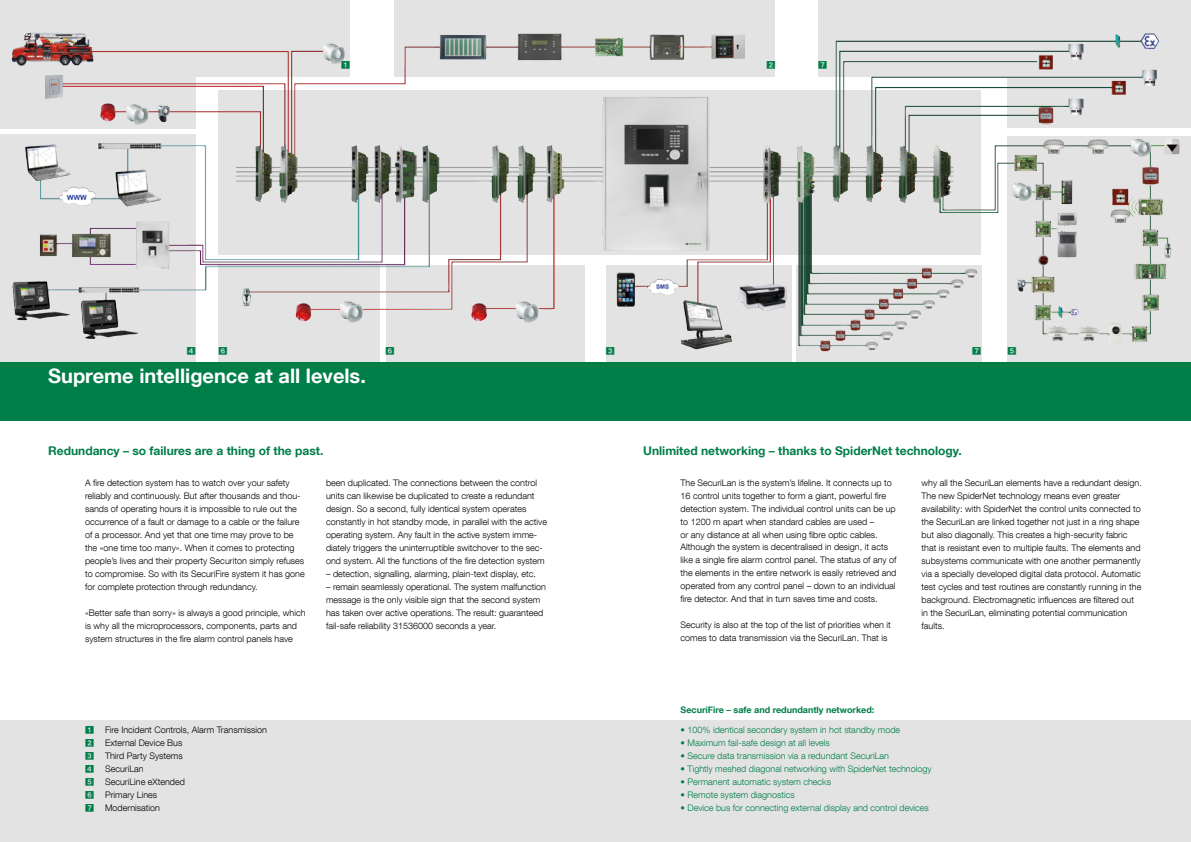
<style>
.page{position:relative;width:1191px;height:842px;background:#fff}
.page>*{position:absolute;margin:0;border:0;box-sizing:border-box;transform-origin:0 0}
.t1{font:700 20px "Helvetica Neue LT Com";color:#fff}
.t2{font:700 12px "Helvetica Neue LT Com";color:#007e48}
.t3{font:300 9px/13px "Helvetica Neue LT Com";color:#000}
.t4{font:300 9px "Helvetica Neue LT Com";color:#007e48}
.t5{font:700 9px "Helvetica Neue LT Com";color:#007e48}
.t6{font:9px "Bundesbahn Pi One";color:#007e48}
.s1{font-family:"Bundesbahn Pi One";font-weight:400;color:#007e48}
</style>
<div class="page">
<div style="left:0;top:720px;width:1191px;height:122px;background:#e3e3e3"></div>
<div style="left:0;top:0;width:196px;height:129px;background:#e3e3e3"></div>
<div style="left:1007px;top:0;width:184px;height:128px;background:#e3e3e3"></div>
<svg style="left:218px;top:91px;width:763px;height:164px;background:#cecfcd"></svg>
<svg style="left:1007px;top:136px;width:184px;height:285px;background:#d2d3d0"></svg>
<svg style="left:0;top:135px;width:196px;height:286px;background:#ccc"></svg>
<div style="left:218px;top:265px;width:162px;height:156px;background:#e3e3e3"></div>
<div style="left:386px;top:265px;width:198px;height:156px;background:#e3e3e3"></div>
<svg style="left:796px;top:265px;width:185px;height:97px;background:#d0d1cf"></svg>
<svg style="left:606px;top:265px;width:185px;height:97px;background:#cececf"></svg>
<div style="left:818px;top:0;width:373px;height:77px;background:#e3e3e3"></div>
<svg style="left:394px;top:0;width:381px;height:77px;background:#cfd0cf"></svg>
<div style="left:0;top:0;width:350px;height:77px;background:#e3e3e3"></div>
<img style="left:11px;top:32px;width:277px;height:171px">
<div style="left:0;top:362px;width:1191px;height:58px;background:#007e48"></div>
<p class="t6" style="left:341px;top:61px;width:10px">1</p>
<p class="t6" style="left:766px;top:61px;width:10px">2</p>
<p class="t6" style="left:818px;top:61px;width:10px">7</p>
<p class="t6" style="left:187px;top:346px;width:10px">4</p>
<p class="t6" style="left:218px;top:346px;width:10px">6</p>
<p class="t6" style="left:386px;top:346px;width:10px">6</p>
<p class="t6" style="left:606px;top:346px;width:10px">3</p>
<p class="t6" style="left:972px;top:346px;width:10px">7</p>
<p class="t6" style="left:1007px;top:346px;width:10px">5</p>
<h1 class="t1" style="left:48px;top:363px;width:319px">Supreme intelligence at all levels.</h1>
<h2 class="t2" style="left:48px;top:443px;width:277px">Redundancy – so failures are a thing of the past.</h2>
<h2 class="t2" style="left:643px;top:443px;width:320px">Unlimited networking – thanks to SpiderNet technology.</h2>
<p class="t3" style="left:921px;top:476px;width:222px">why all the SecuriLan elements have a redundant design.<br>The new SpiderNet technology means even greater availability: with SpiderNet the control units connected to the SecuriLan are linked together not just in a ring shape but also diagonally. This creates a high-security fabric that is resistant even to multiple faults. The elements and subsystems communicate with one another permanently via a specially developed digital data protocol. Automatic test cycles and test routines are constantly running in the background. Electromagnetic influences are filtered out in the SecuriLan, eliminating potential communication faults.</p>
<p class="t3" style="left:680px;top:476px;width:217px">The SecuriLan is the system’s lifeline. It connects up to 16 control units together to form a giant, powerful fire detection system. The individual control units can be up to 1200 m apart when standard cables are used –<br>or any distance at all when using fibre optic cables.<br>Although the system is decentralised in design, it acts like a single fire alarm control panel. The status of any of the elements in the entire network is easily retrieved and operated from any control panel – down to an individual fire detector. And that in turn saves time and costs.</p>
<p class="t3" style="left:680px;top:619px;width:212px">Security is also at the top of the list of priorities when it comes to data transmission via the SecuriLan. That is</p>
<p class="t3" style="left:85px;top:476px;width:221px">A fire detection system has to watch over your safety reliably and continuously. But after thousands and thou&shy;sands of operating hours it is impossible to rule out the occurrence of a fault or damage to a cable or the failure of a processor. And yet that one time may prove to be the «one time too many». When it comes to protecting people’s lives and their property Securiton simply refuses to compromise. So with its SecuriFire system it has gone for complete protection through redundancy.</p>
<p class="t3" style="left:85px;top:606px;width:222px">«Better safe than sorry» is always a good principle, which is why all the microprocessors, components, parts and system structures in the fire alarm control panels have</p>
<p class="t3" style="left:326px;top:476px;width:222px">been duplicated. The connections between the control units can likewise be duplicated to create a redundant design. So a second, fully identical system operates constantly in hot standby mode, in parallel with the active operating system. Any fault in the active system imme&shy;diately triggers the uninterruptible switchover to the sec&shy;ond system. All the functions of the fire detection system</p>
<p class="t3" style="left:326px;top:567px;width:211px">– detection, signalling, alarming, plain-text display, etc.</p>
<p class="t3" style="left:326px;top:580px;width:221px">– remain seamlessly operational. The system malfunction message is the only visible sign that the second system has taken over active operations. The result: guaranteed fail-safe reliability 31536000 seconds a year.</p>
<p class="t3" style="left:85px;top:723px;width:183px;text-indent:20px">Fire Incident Controls, Alarm Transmission<br><span class="s1">2</span> External Device Bus<br><span class="s1">3</span> Third Party Systems<br><span class="s1">4</span> SecuriLan<br><span class="s1">5</span> SecuriLine eXtended<br><span class="s1">6</span> Primary Lines<br><span class="s1">7</span> Modernisation</p>
<p class="t5" style="left:680px;top:704px;width:195px">SecuriFire – safe and redundantly networked:</p>
<p class="t4" style="left:680px;top:724px;width:221px">• 100% identical secondary system in hot standby mode</p>
<p class="t4" style="left:680px;top:737px;width:151px">• Maximum fail-safe design at all levels</p>
<p class="t4" style="left:680px;top:750px;width:210px">• Secure data transmission via a redundant SecuriLan</p>
<p class="t4" style="left:680px;top:763px;width:252px">• Tightly meshed diagonal networking with SpiderNet technology</p>
<p class="t4" style="left:680px;top:776px;width:152px">• Permanent automatic system checks</p>
<p class="t4" style="left:680px;top:789px;width:116px">• Remote system diagnostics</p>
<p class="t4" style="left:680px;top:802px;width:250px">• Device bus for connecting external display and control devices</p>
</div>
